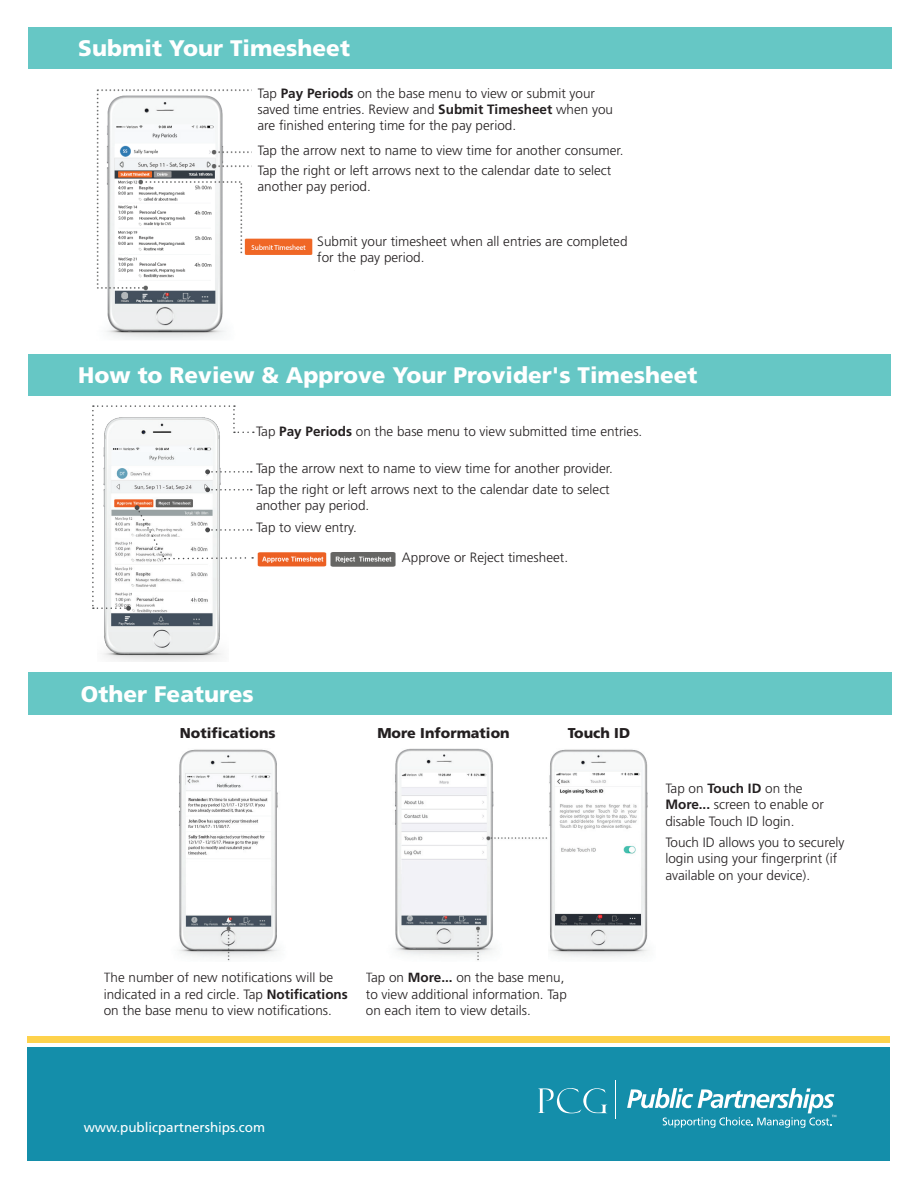
<style>
.page{position:relative;width:918px;height:1188px;background:#fff}
.page>*{position:absolute;margin:0;border:0;box-sizing:border-box;transform-origin:0 0}
.t1{font:900 22.5px "Frutiger LT Std";color:#fff}
.t2{font:900 14.25px "Frutiger LT Std";color:#231f20}
.t3{font:300 13.5px/16.2px "Frutiger LT Std";color:#231f20}
.t4{font:13.5px "Frutiger LT Std";letter-spacing:-.005em;color:#fff}
.s1{font-weight:700}
</style>
<div class="page">
<img style="left:179px;top:749px;width:100px;height:212px">
<img style="left:395px;top:748px;width:253px;height:213px">
<div style="left:28px;top:27px;width:864px;height:41px;background:#66c7c5"></div>
<div style="left:28px;top:673px;width:864px;height:42px;background:#66c7c5"></div>
<div style="left:28px;top:355px;width:863px;height:41px;background:#66c7c5"></div>
<img style="left:96px;top:89px;width:217px;height:251px">
<div style="left:27px;top:1047px;width:863px;height:114px;background:#148eaa"></div>
<div style="left:27px;top:1037px;width:863px;height:6px;background:#fed24c"></div>
<svg style="left:538px;top:1088px;width:69px;height:25px"></svg>
<hr style="left:615px;top:1080px;width:1px;height:39px;background:#fff">
<svg style="left:627px;top:1088px;width:209px;height:40px"></svg>
<svg style="left:95px;top:1036px;width:488px;height:1px"></svg>
<svg style="left:249px;top:89px;width:64px;height:140px"></svg>
<img style="left:103px;top:611px;width:119px;height:50px">
<img style="left:257px;top:552px;width:139px;height:15px">
<svg style="left:92px;top:405px;width:162px;height:206px"></svg>
<h1 class="t1" style="left:78px;top:34px;width:273px">Submit Your Timesheet</h1>
<p class="t3" style="left:258px;top:85px;width:357px">Tap <span class="s1">Pay Periods</span> on the base menu to view or submit your saved time entries. Review and <span class="s1">Submit Timesheet</span> when you are finished entering time for the pay period.</p>
<p class="t3" style="left:258px;top:143px;width:368px">Tap the arrow next to name to view time for another consumer.</p>
<p class="t3" style="left:258px;top:163px;width:355px">Tap the right or left arrows next to the calendar date to select another pay period.</p>
<p class="t3" style="left:317px;top:233px;width:312px">Submit your timesheet when all entries are completed for the pay period.</p>
<h1 class="t1" style="left:78px;top:362px;width:621px">How to Review &amp; Approve Your Provider's Timesheet</h1>
<p class="t3" style="left:256px;top:423px;width:388px">Tap <span class="s1">Pay Periods</span> on the base menu to view submitted time entries.</p>
<p class="t3" style="left:256px;top:457px;width:358px;line-height:21.6px">Tap the arrow next to name to view time for another provider.<br>Tap the right or left arrows next to the calendar date to select</p>
<p class="t3" style="left:256px;top:495px;width:115px;line-height:21.6px">another pay period.<br>Tap to view entry.</p>
<p class="t3" style="left:402px;top:549px;width:168px">Approve or Reject timesheet.</p>
<h1 class="t1" style="left:81px;top:681px;width:174px">Other Features</h1>
<p class="t2" style="left:180px;top:725px;width:97px">Notifications</p>
<p class="t2" style="left:377px;top:725px;width:134px">More Information</p>
<p class="t2" style="left:568px;top:725px;width:64px">Touch ID</p>
<p class="t3" style="left:104px;top:970px;width:246px">The number of new notifications will be indicated in a red circle. Tap <span class="s1">Notifications </span>on the base menu to view notifications.</p>
<p class="t3" style="left:366px;top:970px;width:203px">Tap on <span class="s1">More...</span> on the base menu, to view additional information. Tap on each item to view details.</p>
<p class="t3" style="left:665px;top:781px;width:160px">Tap on <span class="s1">Touch ID</span> on the<br><span class="s1">More...</span> screen to enable or disable Touch ID login.</p>
<p class="t3" style="left:665px;top:835px;width:181px">Touch ID allows you to securely login using your fingerprint (if available on your device).</p>
<p class="t4" style="left:84px;top:1120px;width:183px">www.publicpartnerships.com</p>
</div>
